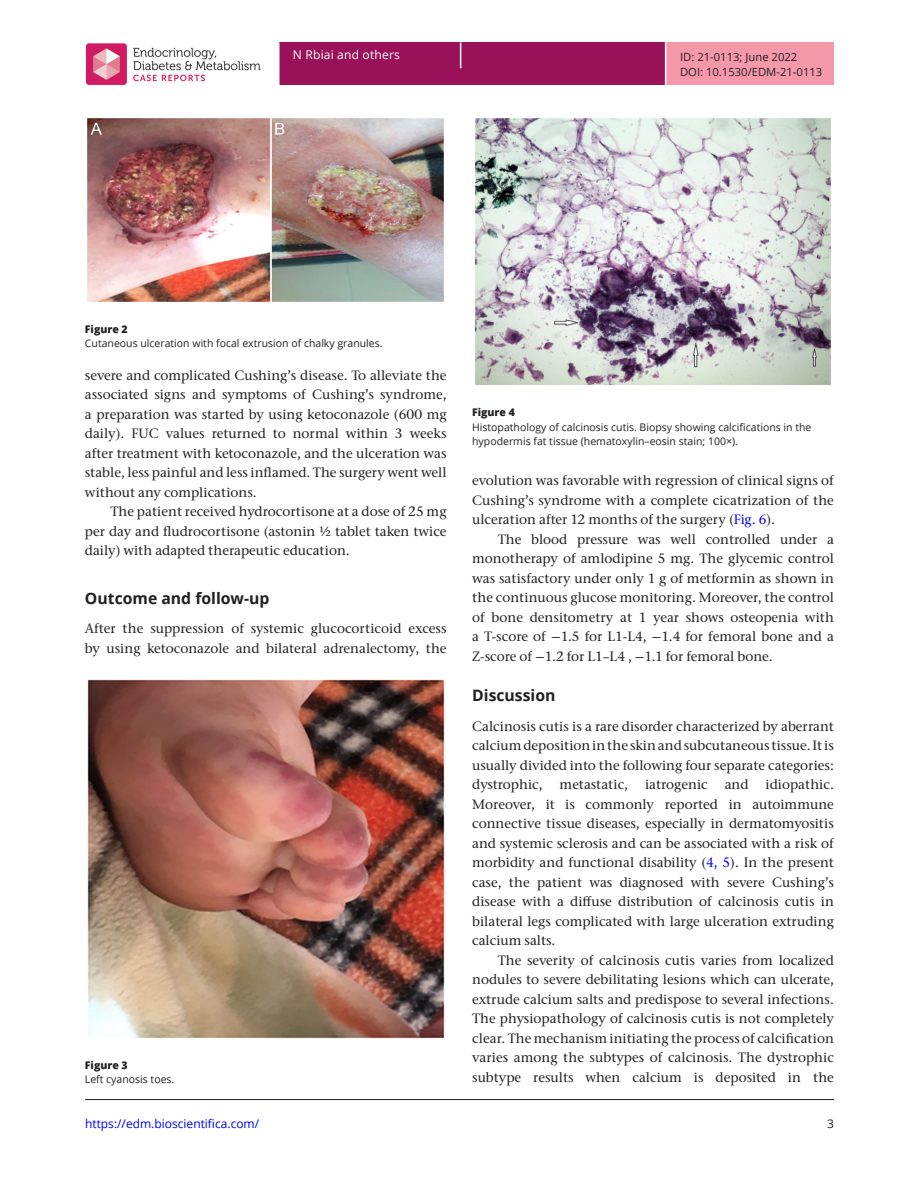
<style>
.page{position:relative;width:919px;height:1187px;background:#fff}
.page>*{position:absolute;margin:0;border:0;box-sizing:border-box;transform-origin:0 0}
.t1{font:700 15.75px "Open Sans";color:#231f20}
.TXT{font:500 13.5px/19.5px "Stone Serif ITC Pro";color:#231f20;text-align:justify}
.TXI{font:500 13.5px/19.5px "Stone Serif ITC Pro";color:#231f20;text-align:justify}
.t2{font:12px "Open Sans";color:#00f}
.t3{font:12px "Open Sans";letter-spacing:.015em;color:#fff}
.t4{font:12px "Open Sans";color:#231f20}
.t5{font:11.25px/14.5px "Open Sans";color:#231f20}
.FC{font:10.5px/14.7px "Open Sans";color:#231f20}
.FC-2{font:800 10.5px "Open Sans";color:#231f20}
.s1{color:#00f}
.s2{font-family:"STIX Two Math";font-weight:400}
</style>
<div class="page">
<div style="left:279px;top:43px;width:385px;height:42px;background:#991259"></div>
<div style="left:666px;top:43px;width:167px;height:42px;background:#f598a9"></div>
<svg style="left:460px;top:43px;width:1px;height:25px"></svg>
<img style="left:85px;top:43px;width:176px;height:42px">
<hr style="left:85px;top:1099px;width:749px;height:1px;background:#231f20">
<img style="left:87px;top:118px;width:357px;height:184px">
<img style="left:87px;top:679px;width:357px;height:359px">
<img style="left:475px;top:118px;width:356px;height:267px">
<p class="t3" style="left:293px;top:47px;width:108px">N Rbiai and others</p>
<p class="t5" style="left:680px;top:50px;width:144px">ID: 21-0113; June 2022<br>DOI: 10.1530/EDM-21-0113</p>
<p class="FC-2" style="left:85px;top:321px;width:44px">Figure 2</p>
<p class="FC" style="left:85px;top:336px;width:299px">Cutaneous ulceration with focal extrusion of chalky granules.</p>
<p class="TXT" style="left:85px;top:365px;width:363px">severe and complicated Cushing’s disease. To alleviate the associated signs and symptoms of Cushing’s syndrome, a preparation was started by using ketoconazole (600 mg daily). FUC values returned to normal within 3 weeks after treatment with ketoconazole, and the ulceration was stable, less painful and less inflamed. The surgery went well without any complications.</p>
<p class="TXI" style="left:85px;top:502px;width:363px;text-indent:26px">The patient received hydrocortisone at a dose of 25 mg per day and fludrocortisone (astonin ½ tablet taken twice daily) with adapted therapeutic education.</p>
<h1 class="t1" style="left:85px;top:587px;width:186px">Outcome and follow-up</h1>
<p class="TXT" style="left:85px;top:619px;width:363px">After the suppression of systemic glucocorticoid excess by using ketoconazole and bilateral adrenalectomy, the</p>
<p class="FC-2" style="left:85px;top:1056px;width:44px">Figure 3</p>
<p class="FC" style="left:85px;top:1071px;width:91px">Left cyanosis toes.</p>
<p class="FC-2" style="left:472px;top:404px;width:44px">Figure 4</p>
<p class="FC" style="left:472px;top:419px;width:341px">Histopathology of calcinosis cutis. Biopsy showing calcifications in the hypodermis fat tissue (hematoxylin–eosin stain; 100×).</p>
<p class="TXT" style="left:472px;top:471px;width:363px">evolution was favorable with regression of clinical signs of Cushing’s syndrome with a complete cicatrization of the ulceration after 12 months of the surgery (<span class="s1">Fig. 6</span>).</p>
<p class="TXI" style="left:472px;top:529px;width:363px;text-indent:26px">The blood pressure was well controlled under a monotherapy of amlodipine 5 mg. The glycemic control was satisfactory under only 1 g of metformin as shown in the continuous glucose monitoring. Moreover, the control of bone densitometry at 1 year shows osteopenia with a T-score of <span class="s2">−</span>1.5 for L1-L4, <span class="s2">−</span>1.4 for femoral bone and a Z-score of <span class="s2">−</span>1.2 for L1–L4 , <span class="s2">−</span>1.1 for femoral bone.</p>
<h1 class="t1" style="left:472px;top:684px;width:85px">Discussion</h1>
<p class="TXT" style="left:472px;top:716px;width:363px">Calcinosis cutis is a rare disorder characterized by aberrant calcium deposition in the skin and subcutaneous tissue. It is usually divided into the following four separate categories: dystrophic,</p>
<p class="TXT" style="left:472px;top:774px;width:363px;text-indent:293px">idiopathic.<br>Moreover, it is commonly reported in autoimmune connective tissue diseases, especially in dermatomyositis and systemic sclerosis and can be associated with a risk of morbidity and functional disability (<span class="s1">4, 5</span>). In the present case, the patient was diagnosed with severe Cushing’s disease with a diffuse distribution of calcinosis cutis in bilateral legs complicated with large ulceration extruding calcium salts.</p>
<p class="TXI" style="left:472px;top:950px;width:363px;text-indent:26px">The severity of calcinosis cutis varies from localized nodules to severe debilitating lesions which can ulcerate, extrude calcium salts and predispose to several infections.<br>The physiopathology of calcinosis cutis is not completely clear. The mechanism initiating the process of calcification varies among the subtypes of calcinosis. The dystrophic subtype results when calcium is deposited in the</p>
<p class="TXT" style="left:559px;top:774px;width:70px">metastatic,</p>
<p class="TXT" style="left:645px;top:774px;width:64px">iatrogenic</p>
<p class="TXT" style="left:724px;top:774px;width:25px">and</p>
<p class="t2" style="left:85px;top:1115px;width:176px">https://edm.bioscientifica.com/</p>
<p class="t4" style="left:827px;top:1115px;width:8px">3</p>
</div>
